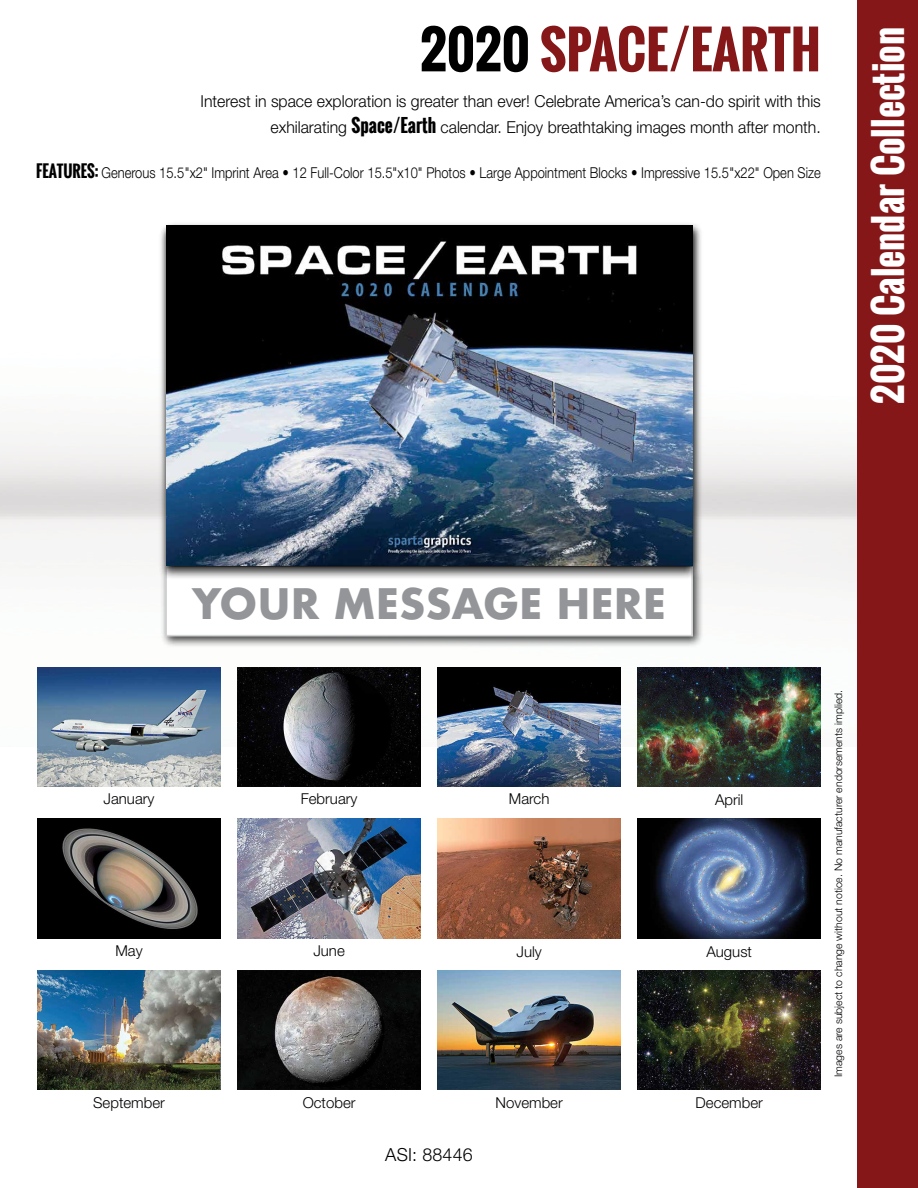
<style>
.page{position:relative;width:918px;height:1188px;background:#fff}
.page>*{position:absolute;margin:0;border:0;box-sizing:border-box;transform-origin:0 0}
.t1{font:700 51px "Oswald";color:#851719}
.t2{font:700 40.8px "Futura";color:#939598}
.t3{font:700 37.05px "Oswald";color:#fff}
.t4{font:300 18px "Helvetica Neue LT Std";letter-spacing:.01em;color:#000}
.t5{font:300 16.5px/25.5px "Helvetica Neue LT Std";color:#000;text-align:right;scale:.96 1}
.t6{font:300 15px "Helvetica Neue LT Std";color:#000;scale:.86 1}
.t7{font:300 15px "Helvetica Neue";color:#000}
.t8{font:300 10.5px "Helvetica Neue LT Std";color:#000}
.s1{color:#000}
.s2{font-family:"Oswald";font-weight:700;font-size:18px}
.s3{font-family:"Oswald";font-weight:700;font-size:16.5px}
</style>
<div class="page">
<img style="left:0;top:301px;width:858px;height:445px">
<div style="left:858px;top:0;width:60px;height:1188px;background:#851719"></div>
<img style="left:37px;top:819px;width:184px;height:119px">
<img style="left:238px;top:819px;width:183px;height:119px">
<img style="left:238px;top:970px;width:183px;height:120px">
<img style="left:638px;top:819px;width:183px;height:119px">
<img style="left:638px;top:668px;width:183px;height:119px">
<img style="left:438px;top:819px;width:183px;height:119px">
<img style="left:37px;top:970px;width:184px;height:120px">
<img style="left:238px;top:668px;width:183px;height:119px">
<img style="left:37px;top:668px;width:184px;height:119px">
<img style="left:438px;top:970px;width:183px;height:120px">
<img style="left:638px;top:970px;width:183px;height:120px">
<img style="left:438px;top:668px;width:183px;height:119px">
<div style="left:160px;top:221px;width:544px;height:427px;background:#000;opacity:.75"></div>
<div style="left:166px;top:568px;width:526px;height:68px;background:#fff"></div>
<div style="left:165px;top:567px;width:528px;height:69px;border:2px solid #d1d3d4"></div>
<div style="left:158px;top:224px;width:542px;height:356px;background:#000;opacity:.75"></div>
<img style="left:166px;top:226px;width:526px;height:339px">
<h1 class="t1" style="left:420px;top:11px;width:402px"><span class="s1">2020</span> SPACE/EARTH</h1>
<p class="t5" style="left:201px;top:88px;width:648px">Interest in space exploration is greater than ever! Celebrate America’s can-do spirit with this exhilarating <span class="s2">Space/Earth</span> calendar. Enjoy breathtaking images month after month.</p>
<p class="t6" style="left:36px;top:163px;width:914px"><span class="s3">FEATURES:</span> Generous 15.5"x2" Imprint Area • 12 Full-Color 15.5"x10" Photos • Large Appointment Blocks • Impressive 15.5"x22" Open Size</p>
<h3 class="t3" style="left:860px;top:404px;width:378px;rotate:-90deg">2020 Calendar Collection</h3>
<h2 class="t2" style="left:192px;top:574px;width:475px">YOUR MESSAGE HERE</h2>
<p class="t7" style="left:104px;top:789px;width:52px">January</p>
<p class="t7" style="left:301px;top:789px;width:58px">February</p>
<p class="t7" style="left:509px;top:789px;width:42px">March</p>
<p class="t7" style="left:715px;top:791px;width:30px">April</p>
<p class="t7" style="left:115px;top:942px;width:29px">May</p>
<p class="t7" style="left:313px;top:942px;width:33px">June</p>
<p class="t7" style="left:517px;top:942px;width:27px">July</p>
<p class="t7" style="left:706px;top:942px;width:47px">August</p>
<p class="t7" style="left:93px;top:1093px;width:73px">September</p>
<p class="t7" style="left:303px;top:1093px;width:54px">October</p>
<p class="t7" style="left:496px;top:1093px;width:69px">November</p>
<p class="t7" style="left:696px;top:1093px;width:69px">December</p>
<p class="t4" style="left:385px;top:1144px;width:89px">ASI: 88446</p>
<p class="t8" style="left:832px;top:1077px;width:389px;rotate:-90deg">Images are subject to change without notice. No manufacturer endorsements implied.</p>
</div>
